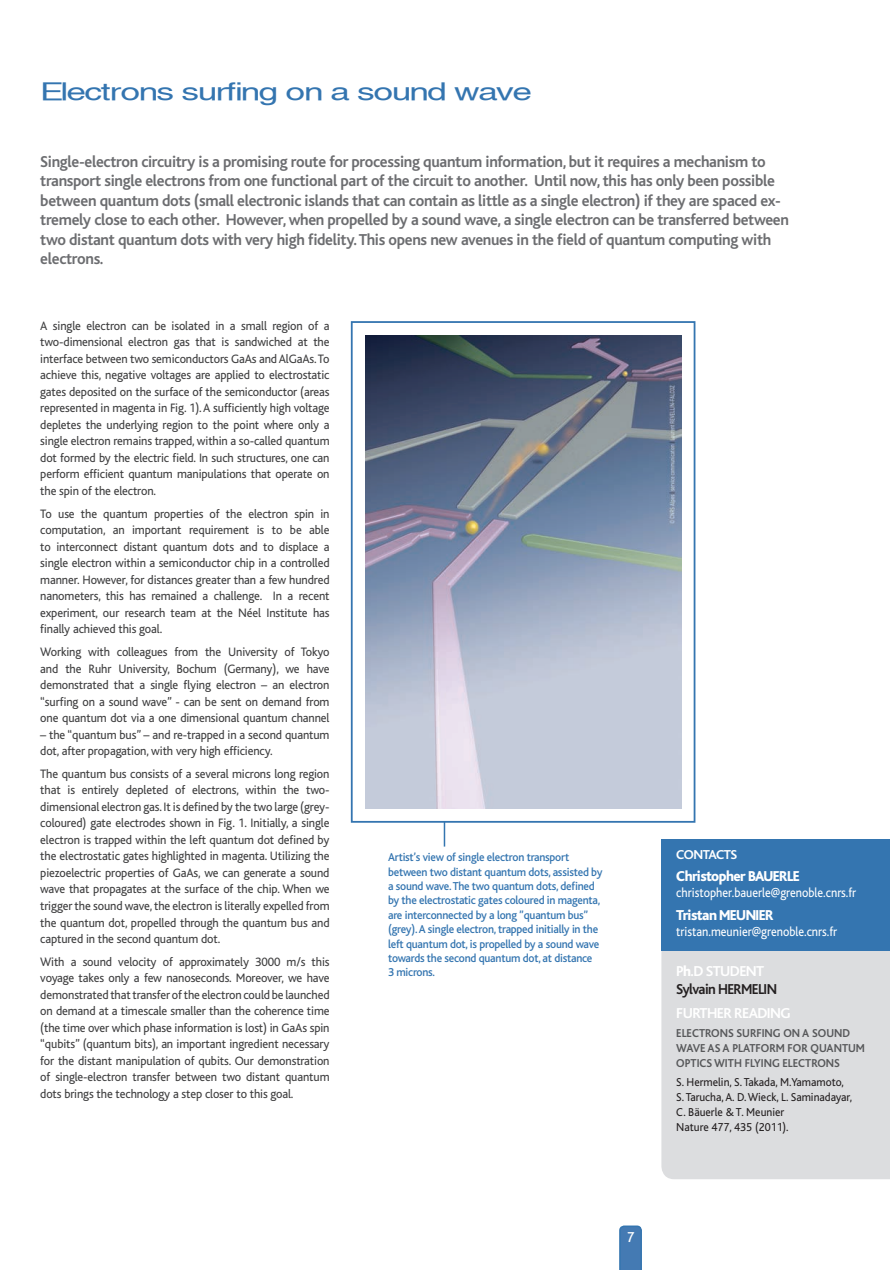
<style>
.page{position:relative;width:890px;height:1270px;background:#fff}
.page>*{position:absolute;margin:0;border:0;box-sizing:border-box;transform-origin:0 0}
.t1{font:24px "Sveningsson";color:#3475b0;scale:1.13 1}
.t2{font:700 16.5px/19.5px "Bliss";letter-spacing:-.02em;color:#6c6d70;scale:.96 1}
.t3{font:800 15px "Bliss";letter-spacing:-.04em;color:#fff;scale:.95 1}
.t4{font:700 15px/18px "Bliss";letter-spacing:-.04em;color:#231f20;scale:.95 1}
.t5{font:700 15px "Bliss";letter-spacing:-.04em;color:#fff}
.t6{font:500 15px "Bliss";color:#fff;scale:.95 1}
.t7{font:13.5px "Bliss";color:#fff;scale:.9 1}
.t8{font:700 13.5px "Bliss";letter-spacing:-.04em;color:#fff}
.t9{font:12.75px/16.5px "Bliss";letter-spacing:-.01em;color:#3e3e3f;text-align:justify;scale:.96 1}
.t10{font:500 12px/14.4px "Bliss";letter-spacing:-.02em;color:#3475b0;scale:.95 1}
.t11{font:12px/15px "Bliss";color:#231f20;scale:.95 1}
.t12{font:700 12px/15px "Bliss";color:#57585a;scale:.95 1}
.s1{color:#fff}
.s2{font-weight:800;color:#fff}
</style>
<div class="page">
<hr style="left:443px;top:821px;width:2px;height:25px;background:#3475b0">
<div style="left:661px;top:950px;width:228px;height:229px;background:#dcdddf"></div>
<div style="left:661px;top:838px;width:228px;height:112px;background:#3475b0"></div>
<svg style="left:619px;top:1225px;width:23px;height:44px"></svg>
<div style="left:351px;top:321px;width:344px;height:501px;border:2px solid #3475b0"></div>
<img style="left:366px;top:335px;width:315px;height:473px">
<h1 class="t1" style="left:40px;top:77px;width:435px">Electrons surfing on a sound wave</h1>
<p class="t2" style="left:40px;top:152px;width:781px">Single-electron circuitry is a promising route for processing quantum information, but it requires a mechanism to transport single electrons from one functional part of the circuit to another. Until now, this has only been possible between quantum dots (small electronic islands that can contain as little as a single electron) if they are spaced ex&shy;tremely close to each other. However, when propelled by a sound wave, a single electron can be transferred between two distant quantum dots with very high fidelity. This opens new avenues in the field of quantum computing with electrons.</p>
<p class="t9" style="left:40px;top:317px;width:303px">A single electron can be isolated in a small region of a two-dimensional electron gas that is sandwiched at the interface between two semiconductors GaAs and AlGaAs. To achieve this, negative voltages are applied to electrostatic gates deposited on the surface of the semiconductor (areas represented in magenta in Fig. 1). A sufficiently high voltage depletes the underlying region to the point where only a single electron remains trapped, within a so-called quantum dot formed by the electric field. In such structures, one can perform efficient quantum manipulations that operate on the spin of the electron.</p>
<p class="t9" style="left:40px;top:505px;width:303px">To use the quantum properties of the electron spin in computation, an important requirement is to be able to interconnect distant quantum dots and to displace a single electron within a semiconductor chip in a controlled manner. However, for distances greater than a few hundred nanometers, this has remained a challenge. In a recent experiment, our research team at the Néel Institute has finally achieved this goal.</p>
<p class="t9" style="left:40px;top:643px;width:303px">Working with colleagues from the University of Tokyo and the Ruhr University, Bochum (Germany), we have demonstrated that a single flying electron – an electron “surfing on a sound wave” - can be sent on demand from one quantum dot via a one dimensional quantum channel</p>
<p class="t9" style="left:40px;top:726px;width:303px">– the “quantum bus” – and re-trapped in a second quantum dot, after propagation, with very high efficiency.</p>
<p class="t9" style="left:40px;top:765px;width:303px">The quantum bus consists of a several microns long region that is entirely depleted of electrons, within the two&shy;dimensional electron gas. It is defined by the two large (grey&shy;coloured) gate electrodes shown in Fig. 1. Initially, a single electron is trapped within the left quantum dot defined by the electrostatic gates highlighted in magenta. Utilizing the piezoelectric properties of GaAs, we can generate a sound wave that propagates at the surface of the chip. When we trigger the sound wave, the electron is literally expelled from the quantum dot, propelled through the quantum bus and captured in the second quantum dot.</p>
<p class="t9" style="left:40px;top:953px;width:303px">With a sound velocity of approximately 3000 m/s this voyage takes only a few nanoseconds. Moreover, we have demonstrated that transfer of the electron could be launched on demand at a timescale smaller than the coherence time (the time over which phase information is lost) in GaAs spin “qubits” (quantum bits), an important ingredient necessary for the distant manipulation of qubits. Our demonstration of single-electron transfer between two distant quantum dots brings the technology a step closer to this goal.</p>
<p class="t10" style="left:388px;top:850px;width:227px">Artist’s view of single electron transport between two distant quantum dots, assisted by a sound wave. The two quantum dots, defined by the electrostatic gates coloured in magenta, are interconnected by a long ”quantum bus” (grey). A single electron, trapped initially in the left quantum dot, is propelled by a sound wave towards the second quantum dot, at distance<br>3 microns.</p>
<p class="t6" style="left:626px;top:1229px;width:9px">7</p>
<p class="t8" style="left:676px;top:847px;width:62px">ContactS</p>
<p class="t3" style="left:676px;top:868px;width:131px">Christopher BAUERLE</p>
<p class="t7" style="left:676px;top:885px;width:201px">christopher.bauerle@grenoble.cnrs.fr</p>
<p class="t3" style="left:676px;top:907px;width:104px">Tristan MEUNIER</p>
<p class="t7" style="left:676px;top:924px;width:180px">tristan.meunier@grenoble.cnrs.fr</p>
<p class="t4" style="left:676px;top:962px;width:94px"><span class="s1">P</span><span class="s2">h</span><span class="s1">.d student<br></span>Sylvain HERMELIN</p>
<p class="t5" style="left:676px;top:1005px;width:113px">Furth er reading</p>
<p class="t12" style="left:676px;top:1025px;width:200px">Electrons surfing on a sound wave as a platform for quantum optics with flying electrons</p>
<p class="t11" style="left:676px;top:1075px;width:187px">S. Hermelin, S. Takada, M.Yamamoto,<br>S. Tarucha, A. D. Wieck, L. Saminadayar,<br>C. Bäuerle &amp; T. Meunier<br>Nature 477, 435 (2011).</p>
</div>
